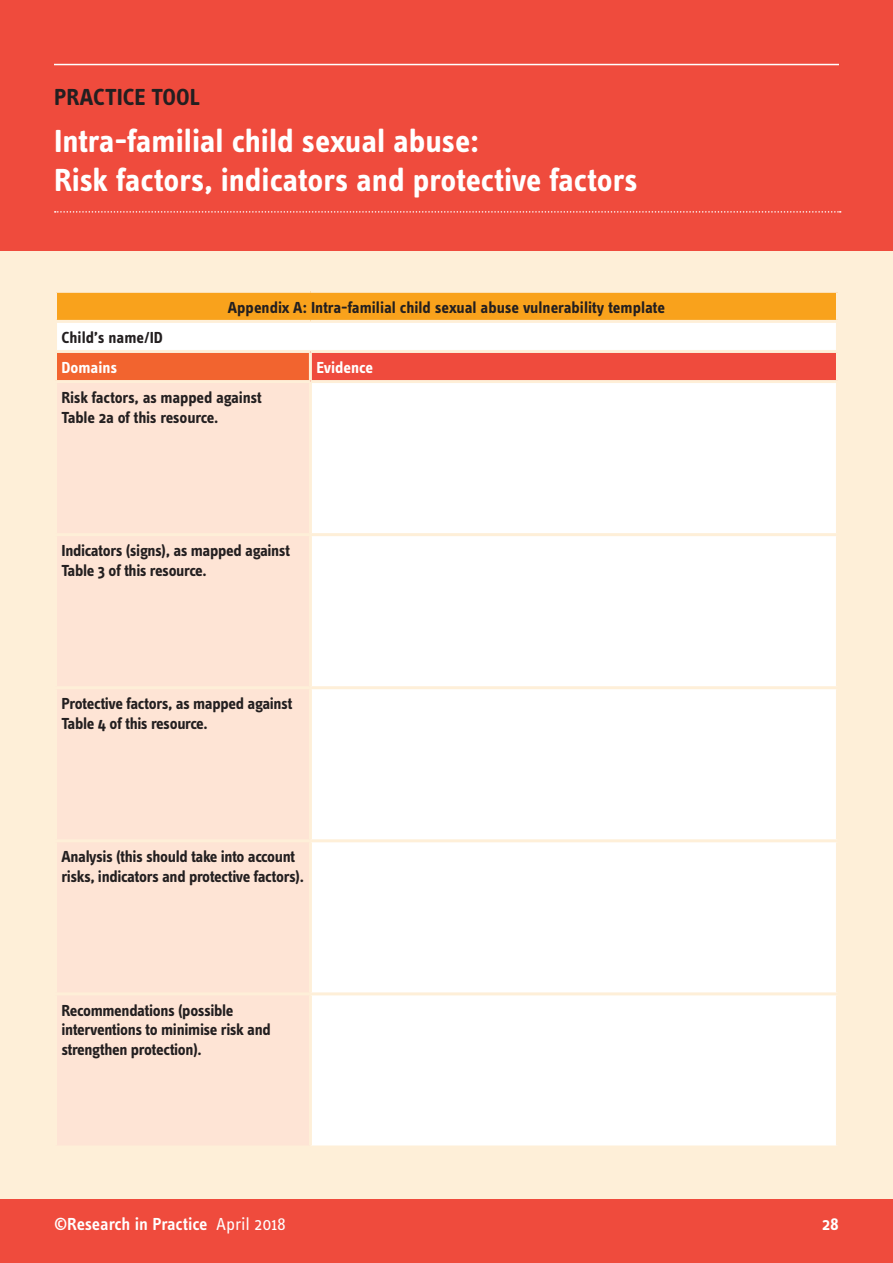
<style>
.page{position:relative;width:893px;height:1263px;background:#fff}
.page>*{position:absolute;margin:0;border:0;box-sizing:border-box;transform-origin:0 0}
.t1{font:700 33px/39.6px "Info Text Pro";color:#fff}
.t2{font:700 24px "Info Text Pro";color:#231f20}
.t3{font:600 18px "Info Text Pro";letter-spacing:-.01em;color:#fff}
.t4{font:700 16.5px/19.8px "Info Text Pro";letter-spacing:-.02em;color:#231f20}
.t5{font:700 16.5px "Info Text Pro";color:#231f20}
.t6{font:700 16.5px "Info Text Pro";color:#fff}
.s1{font-weight:400}
</style>
<div class="page">
<div style="left:0;top:227px;width:893px;height:991px;background:#feefd8"></div>
<div style="left:0;top:0;width:893px;height:251px;background:#ef4b3d"></div>
<div style="left:0;top:1199px;width:893px;height:64px;background:#ef4b3d"></div>
<hr style="left:54px;top:64px;width:785px;height:1px;background:#fff">
<svg style="left:55px;top:211px;width:786px;height:2px"></svg>
<div style="left:56px;top:291px;width:781px;height:30px;background:#f9a21c"></div>
<div style="left:57px;top:323px;width:779px;height:822px;background:#fff"></div>
<div style="left:56px;top:351px;width:254px;height:31px;background:#f2642f"></div>
<div style="left:310px;top:351px;width:527px;height:31px;background:#ef4b3d"></div>
<div style="left:57px;top:383px;width:252px;height:762px;background:#fee4d5"></div>
<hr style="left:309px;top:353px;width:3px;height:27px;background:#feefd8">
<hr style="left:309px;top:383px;width:3px;height:150px;background:#feefd8">
<hr style="left:309px;top:536px;width:3px;height:150px;background:#feefd8">
<hr style="left:309px;top:689px;width:3px;height:150px;background:#feefd8">
<hr style="left:309px;top:842px;width:3px;height:150px;background:#feefd8">
<hr style="left:309px;top:995px;width:3px;height:150px;background:#feefd8">
<hr style="left:54px;top:290px;width:256px;height:3px;background:#feefd8">
<hr style="left:54px;top:293px;width:3px;height:27px;background:#feefd8">
<hr style="left:310px;top:290px;width:529px;height:3px;background:#feefd8">
<hr style="left:836px;top:293px;width:3px;height:27px;background:#feefd8">
<hr style="left:54px;top:320px;width:256px;height:3px;background:#feefd8">
<hr style="left:310px;top:320px;width:529px;height:3px;background:#feefd8">
<hr style="left:54px;top:350px;width:256px;height:3px;background:#feefd8">
<hr style="left:54px;top:353px;width:3px;height:27px;background:#feefd8">
<hr style="left:310px;top:350px;width:529px;height:3px;background:#feefd8">
<hr style="left:836px;top:353px;width:3px;height:27px;background:#feefd8">
<hr style="left:54px;top:380px;width:256px;height:3px;background:#feefd8">
<hr style="left:310px;top:380px;width:529px;height:3px;background:#feefd8">
<hr style="left:54px;top:533px;width:256px;height:3px;background:#feefd8">
<hr style="left:310px;top:533px;width:529px;height:3px;background:#feefd8">
<hr style="left:54px;top:686px;width:256px;height:3px;background:#feefd8">
<hr style="left:310px;top:686px;width:529px;height:3px;background:#feefd8">
<hr style="left:54px;top:839px;width:256px;height:3px;background:#feefd8">
<hr style="left:310px;top:839px;width:529px;height:3px;background:#feefd8">
<hr style="left:54px;top:992px;width:256px;height:3px;background:#feefd8">
<hr style="left:310px;top:992px;width:529px;height:3px;background:#feefd8">
<h2 class="t2" style="left:54px;top:83px;width:148px">PRACTICE TOOL</h2>
<h1 class="t1" style="left:54px;top:120px;width:585px">Intra-familial child sexual abuse:<br>Risk factors, indicators and protective factors</h1>
<p class="t5" style="left:228px;top:297px;width:439px">Appendix A: Intra-familial child sexual abuse vulnerability template</p>
<p class="t5" style="left:61px;top:327px;width:103px">Child’s name/ID</p>
<p class="t6" style="left:61px;top:358px;width:57px">Domains</p>
<p class="t6" style="left:316px;top:358px;width:58px">Evidence</p>
<p class="t4" style="left:61px;top:387px;width:202px">Risk factors, as mapped against<br>Table 2a of this resource.</p>
<p class="t4" style="left:61px;top:541px;width:230px">Indicators (signs), as mapped against<br>Table 3 of this resource.</p>
<p class="t4" style="left:61px;top:694px;width:232px">Protective factors, as mapped against<br>Table 4 of this resource.</p>
<p class="t4" style="left:61px;top:847px;width:244px">Analysis (this should take into account risks, indicators and protective factors).</p>
<p class="t4" style="left:61px;top:1000px;width:211px">Recommendations (possible interventions to minimise risk and strengthen protection).</p>
<p class="t3" style="left:54px;top:1213px;width:233px">©Research in Practice <span class="s1">April 2018</span></p>
<p class="t3" style="left:822px;top:1213px;width:18px">28</p>
</div>
